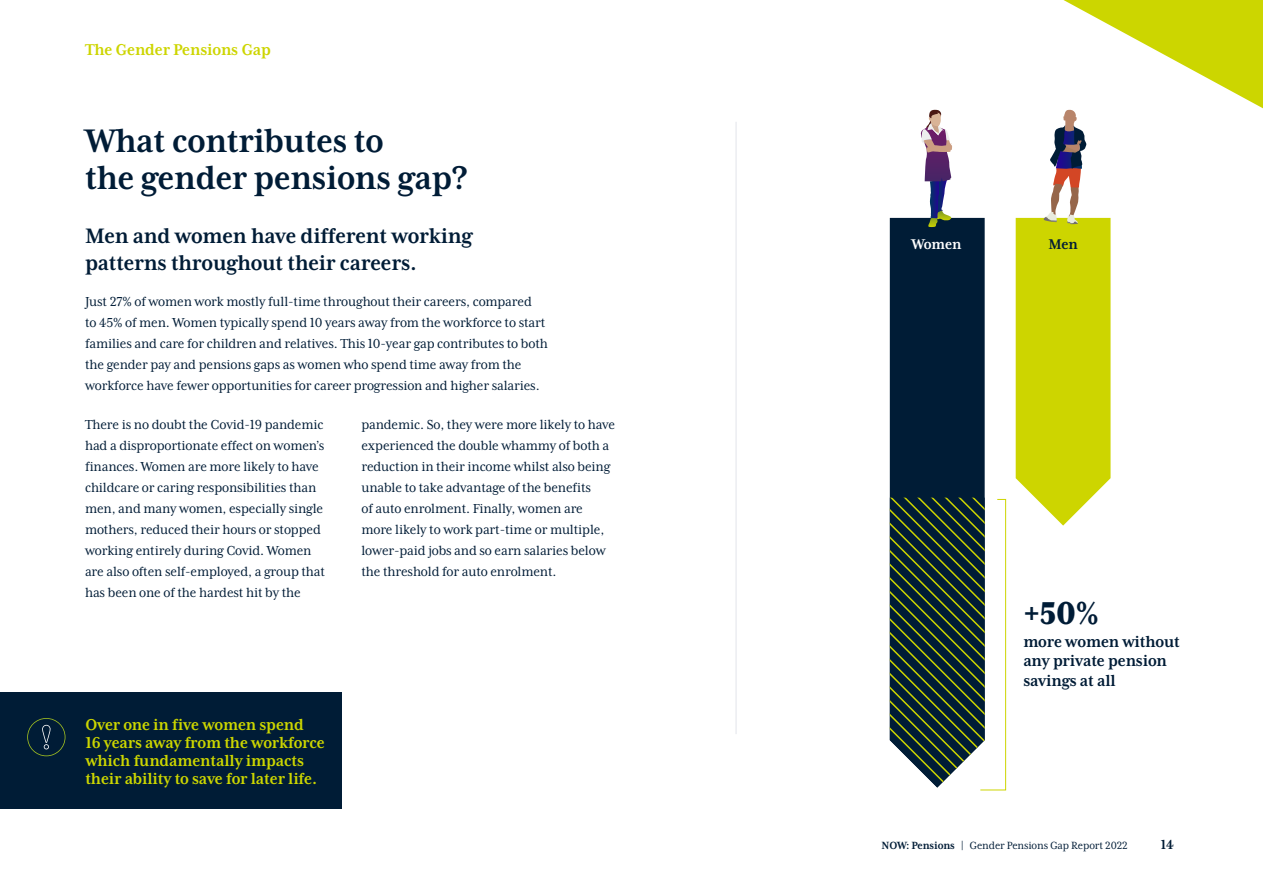
<style>
.page{position:relative;width:1263px;height:893px;background:#fff}
.page>*{position:absolute;margin:0;border:0;box-sizing:border-box;transform-origin:0 0}
.t1{font:700 37.5px/37.5px "Mrs Eaves XL Serif Nar OT";letter-spacing:-.01em;color:#001c36}
.t2{font:800 36.3px "Mrs Eaves XL Serif Nar OT";color:#001c36}
.t3{font:700 24px/27px "Mrs Eaves XL Serif Nar OT";letter-spacing:-.01em;color:#001c36}
.t4{font:700 18px/18px "Mrs Eaves XL Serif Nar OT";letter-spacing:-.01em;color:#ccd600}
.t5{font:700 18px/19.5px "Mrs Eaves XL Serif Nar OT";letter-spacing:-.01em;color:#001c36}
.t6{font:700 18px "Mrs Eaves XL Serif Nar OT";letter-spacing:-.01em;color:#cdd500}
.t7{font:700 16.2px "Mrs Eaves XL Serif Nar OT";letter-spacing:-.01em;color:#fff}
.t8{font:700 16.2px "Mrs Eaves XL Serif Nar OT";color:#001c36}
.t9{font:15px/21px "Mrs Eaves XL Serif Nar OT";letter-spacing:-.01em;color:#001c36}
.t10{font:700 15px "Mrs Eaves XL Serif Nar OT";color:#001c36}
.t11{font:12px "Mrs Eaves XL Serif Nar OT";letter-spacing:-.01em;color:#001c36}
.s1{font-weight:700}
</style>
<div class="page">
<div style="left:890px;top:218px;width:95px;height:280px;background:#001c36"></div>
<svg style="left:1016px;top:0;width:247px;height:526px"></svg>
<svg style="left:890px;top:498px;width:116px;height:293px"></svg>
<svg style="left:919px;top:109px;width:33px;height:118px"></svg>
<div style="left:0;top:692px;width:342px;height:116px;background:#001c36"></div>
<svg style="left:27px;top:718px;width:38px;height:38px"></svg>
<hr style="left:736px;top:122px;width:1px;height:612px;background:#e2e4ea">
<p class="t6" style="left:85px;top:41px;width:187px">The Gender Pensions Gap</p>
<h1 class="t1" style="left:85px;top:122px;width:385px">What contributes to<br>the gender pensions gap?</h1>
<h3 class="t3" style="left:85px;top:222px;width:389px">Men and women have different working patterns throughout their careers.</h3>
<p class="t9" style="left:85px;top:291px;width:464px">Just 27% of women work mostly full-time throughout their careers, compared<br>to 45% of men. Women typically spend 10 years away from the workforce to start families and care for children and relatives. This 10-year gap contributes to both the gender pay and pensions gaps as women who spend time away from the workforce have fewer opportunities for career progression and higher salaries.</p>
<p class="t9" style="left:85px;top:414px;width:242px">There is no doubt the Covid-19 pandemic had a disproportionate effect on women’s finances. Women are more likely to have childcare or caring responsibilities than men, and many women, especially single mothers, reduced their hours or stopped working entirely during Covid. Women are also often self-employed, a group that has been one of the hardest hit by the</p>
<p class="t9" style="left:361px;top:414px;width:255px">pandemic. So, they were more likely to have experienced the double whammy of both a reduction in their income whilst also being unable to take advantage of the benefits<br>of auto enrolment. Finally, women are more likely to work part-time or multiple, lower-paid jobs and so earn salaries below the threshold for auto enrolment.</p>
<p class="t4" style="left:85px;top:715px;width:241px">Over one in five women spend<br>16 years away from the workforce which fundamentally impacts their ability to save for later life.</p>
<p class="t7" style="left:911px;top:236px;width:51px">Women</p>
<p class="t8" style="left:1048px;top:236px;width:31px">Men</p>
<h2 class="t2" style="left:1023px;top:595px;width:77px">+50%</h2>
<p class="t5" style="left:1023px;top:632px;width:158px">more women without any private pension savings at all</p>
<p class="t11" style="left:882px;top:839px;width:248px"><span class="s1">NOW: Pensions |</span> Gender Pensions Gap Report 2022</p>
<p class="t10" style="left:1161px;top:837px;width:15px">14</p>
</div>
